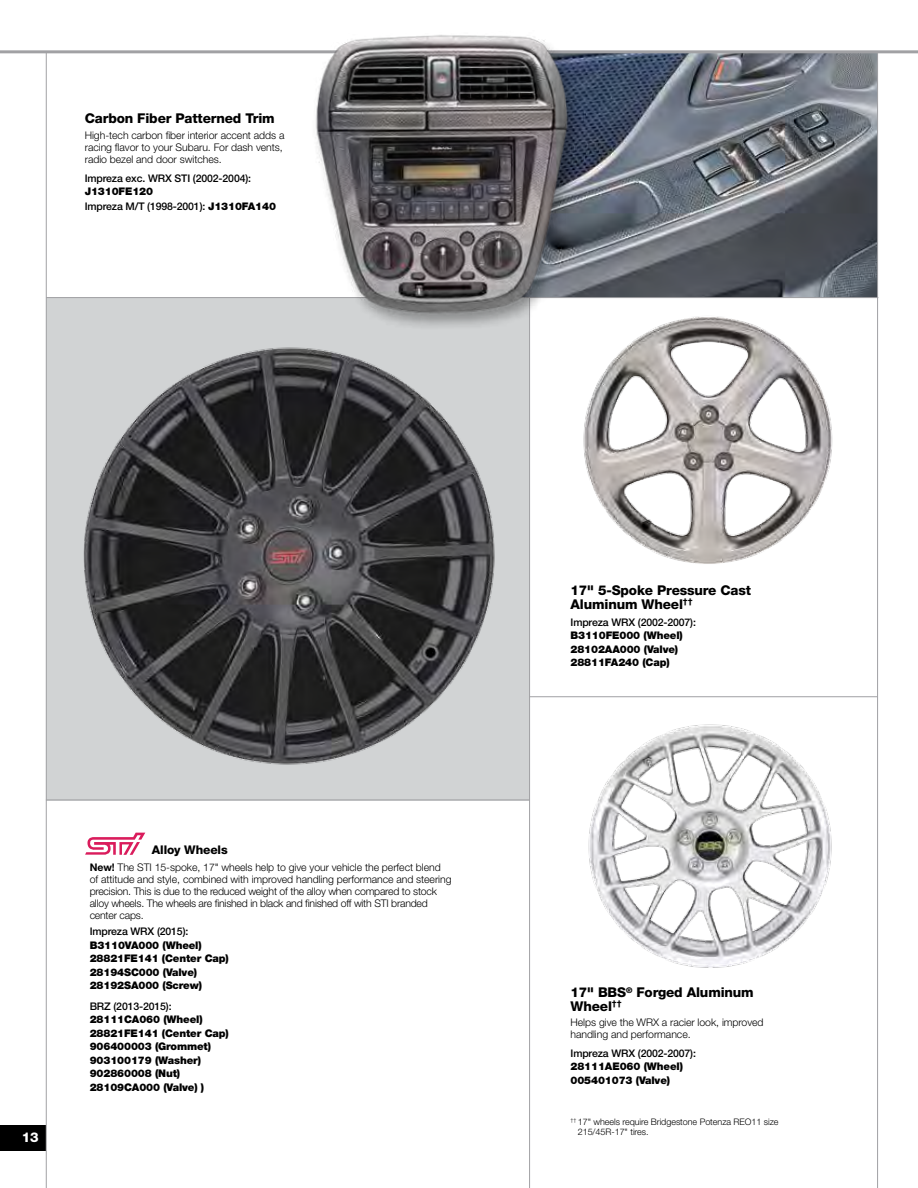
<style>
.page{position:relative;width:918px;height:1188px;background:#fff}
.page>*{position:absolute;margin:0;border:0;box-sizing:border-box;transform-origin:0 0}
.t1{font:800 13.5px/13.5px "Helvetica Neue";letter-spacing:-.01em;color:#000}
.t2{font:800 13.5px "Helvetica Neue";color:#fff}
.t3{font:800 12px "Helvetica Neue";letter-spacing:-.01em;color:#000}
.t4{font:300 10.5px/12px "Helvetica Neue";letter-spacing:-.005em;color:#000}
.t5{font:900 10.5px/13.5px "Helvetica Neue";letter-spacing:-.01em;color:#000}
.t6{font:500 10.5px/15px "Helvetica Neue";letter-spacing:-.01em;color:#000}
.t7{font:300 9px/10.5px "Helvetica Neue";letter-spacing:-.005em;color:#000}
.s1{font-weight:900}
.s2{font-weight:700}
</style>
<div class="page">
<div style="left:46px;top:297px;width:484px;height:503px;background:#d1d3d4"></div>
<img style="left:609px;top:53px;width:268px;height:244px">
<hr style="left:0;top:50px;width:918px;height:3px;background:#a1a1a4">
<hr style="left:877px;top:52px;width:1px;height:1136px;background:#a1a1a4">
<div style="left:0;top:1126px;width:46px;height:25px;background:#000"></div>
<hr style="left:46px;top:52px;width:1px;height:1136px;background:#a1a1a4">
<img style="left:583px;top:292px;width:279px;height:272px">
<img style="left:588px;top:724px;width:244px;height:244px">
<hr style="left:46px;top:800px;width:484px;height:1px;background:#a1a1a4">
<hr style="left:529px;top:696px;width:349px;height:1px;background:#a1a1a4">
<hr style="left:529px;top:297px;width:1px;height:891px;background:#a1a1a4">
<img style="left:83px;top:347px;width:412px;height:418px">
<svg style="left:85px;top:833px;width:60px;height:22px"></svg>
<hr style="left:46px;top:297px;width:832px;height:1px;background:#a1a1a4">
<img style="left:278px;top:35px;width:331px;height:301px">
<p class="t1" style="left:85px;top:112px;width:192px">Carbon Fiber Patterned Trim</p>
<p class="t4" style="left:85px;top:129px;width:201px">High-tech carbon fiber interior accent adds a racing flavor to your Subaru. For dash vents, radio bezel and door switches.</p>
<p class="t6" style="left:85px;top:170px;width:168px">Impreza exc. WRX STI (2002-2004):</p>
<p class="t6" style="left:85px;top:184px;width:193px"><span class="s1">J1310FE120<br></span>Impreza M/T (1998-2001): <span class="s1">J1310FA140</span></p>
<p class="t2" style="left:22px;top:1130px;width:19px">13</p>
<p class="t3" style="left:152px;top:843px;width:77px">Alloy Wheels</p>
<p class="t4" style="left:90px;top:861px;width:363px"><span class="s2">New!</span> The STI 15-spoke, 17" wheels help to give your vehicle the perfect blend of attitude and style, combined with improved handling performance and steering precision. This is due to the reduced weight of the alloy when compared to stock alloy wheels. The wheels are finished in black and finished off with STI branded center caps.</p>
<p class="t6" style="left:90px;top:924px;width:100px">Impreza WRX (2015):</p>
<p class="t5" style="left:90px;top:938px;width:141px">B3110VA000 (Wheel)<br>28821FE141 (Center Cap)<br>28194SC000 (Valve)<br>28192SA000 (Screw)</p>
<p class="t6" style="left:90px;top:999px;width:83px">BRZ (2013-2015):</p>
<p class="t5" style="left:90px;top:1013px;width:141px">28111CA060 (Wheel)<br>28821FE141 (Center Cap)<br>906400003 (Grommet)<br>903100179 (Washer)<br>902860008 (Nut)<br>28109CA000 (Valve) )</p>
<p class="t1" style="left:571px;top:584px;width:182px">17" 5-Spoke Pressure Cast<br>Aluminum Wheel<sup>††</sup></p>
<p class="t6" style="left:571px;top:614px;width:127px">Impreza WRX (2002-2007):</p>
<p class="t5" style="left:571px;top:629px;width:114px">B3110FE000 (Wheel)<br>28102AA000 (Valve)<br>28811FA240 (Cap)</p>
<p class="t1" style="left:571px;top:985px;width:185px">17" BBS<sup>®</sup> Forged Aluminum<br>Wheel<sup>††</sup></p>
<p class="t4" style="left:571px;top:1016px;width:195px">Helps give the WRX a racier look, improved handling and performance.</p>
<p class="t6" style="left:571px;top:1045px;width:127px">Impreza WRX (2002-2007):</p>
<p class="t5" style="left:571px;top:1060px;width:114px">28111AE060 (Wheel)<br>005401073 (Valve)</p>
<p class="t7" style="left:578px;top:1116px;width:202px;text-indent:-7px"><sup>††</sup> 17" wheels require Bridgestone Potenza REO11 size<br>215/45R-17" tires.</p>
</div>
